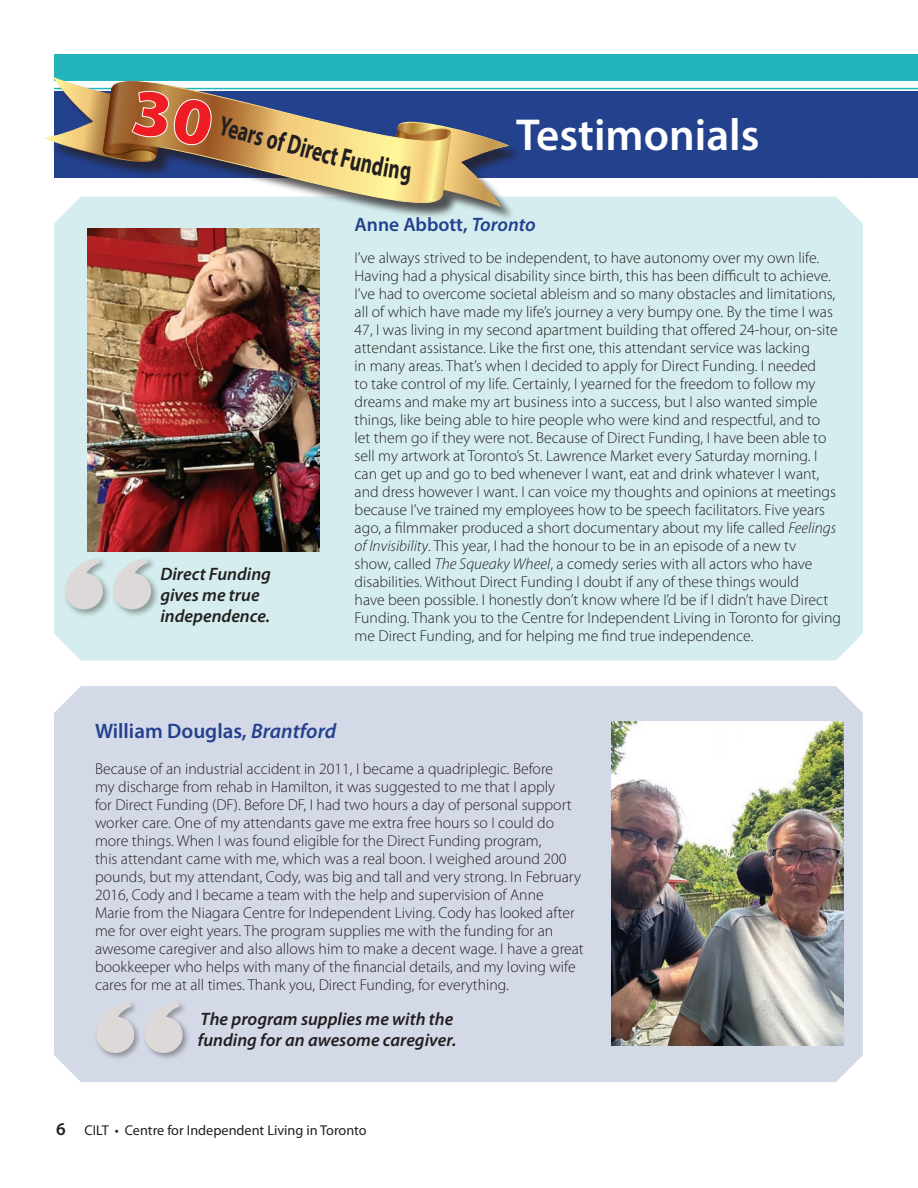
<style>
.page{position:relative;width:918px;height:1188px;background:#fff}
.page>*{position:absolute;margin:0;border:0;box-sizing:border-box;transform-origin:0 0}
.t1{font:600 45px "Myriad Pro";color:#fff}
.t2{font:700 27.6px "Myriad Pro";color:#231f20;scale:.69 1}
.t3{font:600 21px "Myriad Pro";color:#24418e}
.t4{font:600 19.5px "Myriad Pro";color:#24418e}
.t5{font:italic 600 18px/21px "Myriad Pro";color:#231f20}
.t6{font:600 18px "Myriad Pro";color:#231f20}
.t7{font:300 15.75px/18px "Myriad Pro";color:#231f20}
.t8{font:14.25px "Myriad Pro";color:#231f20}
.s1{font-style:italic}
</style>
<div class="page">
<div style="left:54px;top:54px;width:864px;height:27px;background:#23b5bb"></div>
<hr style="left:54px;top:88px;width:864px;height:1px;background:#23b5bb">
<div style="left:54px;top:197px;width:809px;height:464px;background:#d5edee"></div>
<div style="left:54px;top:686px;width:809px;height:396px;background:#d4d9e8"></div>
<div style="left:94px;top:1000px;width:97px;height:61px;background:#231f20;opacity:.4"></div>
<svg style="left:96px;top:1002px;width:38px;height:51px"></svg>
<svg style="left:145px;top:1002px;width:38px;height:51px"></svg>
<div style="left:54px;top:91px;width:864px;height:87px;background:#24418e"></div>
<div style="left:62px;top:556px;width:97px;height:61px;background:#231f20;opacity:.4"></div>
<svg style="left:65px;top:558px;width:38px;height:51px"></svg>
<svg style="left:113px;top:558px;width:38px;height:51px"></svg>
<div style="left:48px;top:80px;width:476px;height:142px;background:#231f20;opacity:.75"></div>
<svg style="left:102px;top:80px;width:350px;height:155px"></svg>
<img style="left:88px;top:228px;width:232px;height:323px">
<img style="left:611px;top:722px;width:232px;height:323px">
<svg style="left:45px;top:77px;width:188px;height:95px"></svg>
<svg style="left:321px;top:122px;width:188px;height:85px"></svg>
<h2 class="t2" style="left:234px;top:110px;width:142px;rotate:15deg">ears of Dire</h2>
<p class="t5" style="left:160px;top:563px;width:112px">Direct Funding gives me true independence.</p>
<h2 class="t1" style="left:516px;top:107px;width:245px">Testimonials</h2>
<h3 class="t4" style="left:355px;top:212px;width:183px">Anne Abbott, <span class="s1">Toronto</span></h3>
<p class="t7" style="left:355px;top:248px;width:488px">I’ve always strived to be independent, to have autonomy over my own life.<br>Having had a physical disability since birth, this has been difficult to achieve.<br>I’ve had to overcome societal ableism and so many obstacles and limitations, all of which have made my life’s journey a very bumpy one. By the time I was 47, I was living in my second apartment building that offered 24-hour, on-site attendant assistance. Like the first one, this attendant service was lacking<br>in many areas. That’s when I decided to apply for Direct Funding. I needed<br>to take control of my life. Certainly, I yearned for the freedom to follow my dreams and make my art business into a success, but I also wanted simple things, like being able to hire people who were kind and respectful, and to<br>let them go if they were not. Because of Direct Funding, I have been able to sell my artwork at Toronto’s St. Lawrence Market every Saturday morning. I can get up and go to bed whenever I want, eat and drink whatever I want, and dress however I want. I can voice my thoughts and opinions at meetings because I’ve trained my employees how to be speech facilitators. Five years ago, a filmmaker produced a short documentary about my life called <span class="s1">Feelings of Invisibility</span>. This year, I had the honour to be in an episode of a new tv<br>show, called <span class="s1">The Squeaky Wheel</span>, a comedy series with all actors who have disabilities. Without Direct Funding I doubt if any of these things would<br>have been possible. I honestly don’t know where I’d be if I didn’t have Direct Funding. Thank you to the Centre for Independent Living in Toronto for giving me Direct Funding, and for helping me find true independence.</p>
<h3 class="t3" style="left:95px;top:717px;width:243px">William Douglas, <span class="s1">Brantford</span></h3>
<p class="t7" style="left:95px;top:759px;width:490px">Because of an industrial accident in 2011, I became a quadriplegic. Before<br>my discharge from rehab in Hamilton, it was suggested to me that I apply<br>for Direct Funding (DF). Before DF, I had two hours a day of personal support worker care. One of my attendants gave me extra free hours so I could do more things. When I was found eligible for the Direct Funding program,<br>this attendant came with me, which was a real boon. I weighed around 200 pounds, but my attendant, Cody, was big and tall and very strong. In February 2016, Cody and I became a team with the help and supervision of Anne<br>Marie from the Niagara Centre for Independent Living. Cody has looked after me for over eight years. The program supplies me with the funding for an awesome caregiver and also allows him to make a decent wage. I have a great bookkeeper who helps with many of the financial details, and my loving wife cares for me at all times. Thank you, Direct Funding, for everything.</p>
<p class="t5" style="left:198px;top:1008px;width:260px">The program supplies me with the funding for an awesome caregiver.</p>
<p class="t6" style="left:56px;top:1117px;width:11px">6</p>
<p class="t8" style="left:85px;top:1121px;width:284px">CILT • Centre for Independent Living in Toronto</p>
</div>
